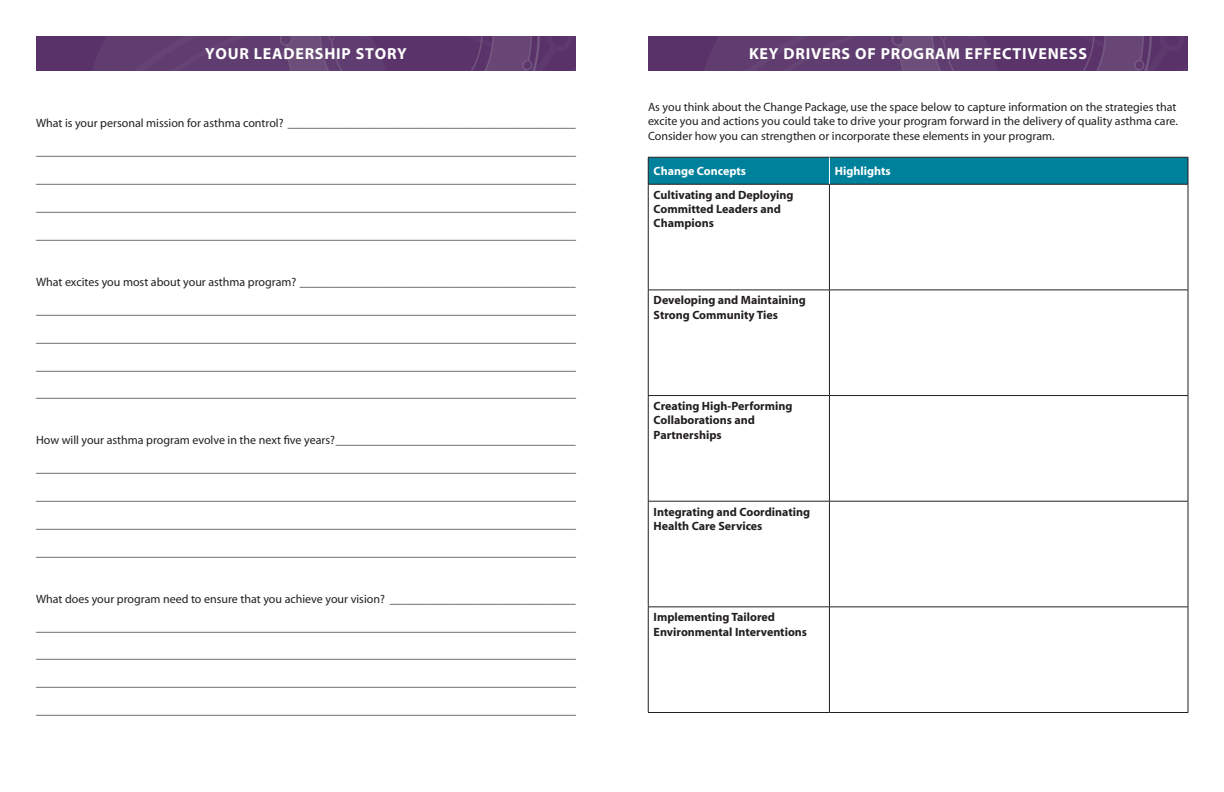
<style>
.page{position:relative;width:1224px;height:792px;background:#fff}
.page>*{position:absolute;margin:0;border:0;box-sizing:border-box;transform-origin:0 0}
.Subhead_2{font:700 16px "Myriad";letter-spacing:.05em;color:#fff}
.t1{font:12px/14.4px "Myriad";color:#231f20;text-align:justify}
.t2{font:700 12px/14.4px "Myriad";color:#231f20}
.t3{font:700 12px "Myriad";color:#fff}
</style>
<div class="page">
<hr style="left:648px;top:184px;width:181px;height:1px;background:#231f20">
<hr style="left:829px;top:184px;width:359px;height:1px;background:#231f20">
<hr style="left:648px;top:290px;width:181px;height:1px;background:#231f20">
<hr style="left:829px;top:290px;width:359px;height:1px;background:#231f20">
<hr style="left:648px;top:395px;width:181px;height:1px;background:#231f20">
<hr style="left:829px;top:395px;width:359px;height:1px;background:#231f20">
<hr style="left:648px;top:501px;width:181px;height:1px;background:#231f20">
<hr style="left:829px;top:501px;width:359px;height:1px;background:#231f20">
<hr style="left:648px;top:607px;width:181px;height:1px;background:#231f20">
<hr style="left:829px;top:607px;width:359px;height:1px;background:#231f20">
<hr style="left:648px;top:712px;width:181px;height:1px;background:#231f20">
<hr style="left:829px;top:712px;width:359px;height:1px;background:#231f20">
<hr style="left:648px;top:184px;width:1px;height:106px;background:#231f20">
<hr style="left:648px;top:290px;width:1px;height:105px;background:#231f20">
<hr style="left:648px;top:396px;width:1px;height:105px;background:#231f20">
<hr style="left:648px;top:501px;width:1px;height:106px;background:#231f20">
<hr style="left:648px;top:607px;width:1px;height:105px;background:#231f20">
<hr style="left:829px;top:184px;width:1px;height:106px;background:#231f20">
<hr style="left:1188px;top:184px;width:1px;height:106px;background:#231f20">
<hr style="left:829px;top:290px;width:1px;height:105px;background:#231f20">
<hr style="left:1188px;top:290px;width:1px;height:105px;background:#231f20">
<hr style="left:829px;top:396px;width:1px;height:105px;background:#231f20">
<hr style="left:1188px;top:396px;width:1px;height:105px;background:#231f20">
<hr style="left:829px;top:501px;width:1px;height:106px;background:#231f20">
<hr style="left:1188px;top:501px;width:1px;height:106px;background:#231f20">
<hr style="left:829px;top:607px;width:1px;height:105px;background:#231f20">
<hr style="left:1188px;top:607px;width:1px;height:105px;background:#231f20">
<svg style="left:648px;top:157px;width:541px;height:27px;background:#027d96"></svg>
<img style="left:36px;top:36px;width:540px;height:34px">
<img style="left:648px;top:36px;width:540px;height:34px">
<p class="Subhead_2" style="left:205px;top:46px;width:60px">Your Leade</p>
<p class="Subhead_2" style="left:305px;top:46px;width:104px">rship Story</p>
<p class="t1" style="left:36px;top:117px;width:541px">What is your personal mission for asthma control? ________________________________________________</p>
<p class="t1" style="left:36px;top:145px;width:541px">__________________________________________________________________________________________</p>
<p class="t1" style="left:36px;top:173px;width:541px">__________________________________________________________________________________________</p>
<p class="t1" style="left:36px;top:200px;width:541px">__________________________________________________________________________________________</p>
<p class="t1" style="left:36px;top:228px;width:541px">__________________________________________________________________________________________</p>
<p class="t1" style="left:36px;top:275px;width:541px">What excites you most about your asthma program? ______________________________________________</p>
<p class="t1" style="left:36px;top:303px;width:541px">__________________________________________________________________________________________</p>
<p class="t1" style="left:36px;top:331px;width:541px">__________________________________________________________________________________________</p>
<p class="t1" style="left:36px;top:359px;width:541px">__________________________________________________________________________________________</p>
<p class="t1" style="left:36px;top:387px;width:541px">__________________________________________________________________________________________</p>
<p class="t1" style="left:36px;top:434px;width:541px">How will your asthma program evolve in the next five years?________________________________________</p>
<p class="t1" style="left:36px;top:461px;width:541px">__________________________________________________________________________________________</p>
<p class="t1" style="left:36px;top:489px;width:541px">__________________________________________________________________________________________</p>
<p class="t1" style="left:36px;top:517px;width:541px">__________________________________________________________________________________________</p>
<p class="t1" style="left:36px;top:545px;width:541px">__________________________________________________________________________________________</p>
<p class="t1" style="left:36px;top:592px;width:541px">What does your program need to ensure that you achieve your vision? _______________________________</p>
<p class="t1" style="left:36px;top:620px;width:541px">__________________________________________________________________________________________</p>
<p class="t1" style="left:36px;top:648px;width:541px">__________________________________________________________________________________________</p>
<p class="t1" style="left:36px;top:676px;width:541px">__________________________________________________________________________________________</p>
<p class="t1" style="left:36px;top:704px;width:541px">__________________________________________________________________________________________</p>
<p class="Subhead_2" style="left:749px;top:45px;width:236px">Key Drivers of Program Effect</p>
<p class="Subhead_2" style="left:1022px;top:45px;width:27px">iveness</p>
<p class="t1" style="left:648px;top:100px;width:531px">As you think about the Change Package, use the space below to capture information on the strategies that excite you and actions you could take to drive your program forward in the delivery of quality asthma care.<br>Consider how you can strengthen or incorporate these elements in your program.</p>
<p class="t3" style="left:654px;top:165px;width:94px">Change Concepts</p>
<p class="t3" style="left:835px;top:165px;width:57px">Highlights</p>
<p class="t2" style="left:654px;top:188px;width:141px">Cultivating and Deploying<br>Committed Leaders and<br>Champions</p>
<p class="t2" style="left:654px;top:293px;width:154px">Developing and Maintaining<br>Strong Community Ties</p>
<p class="t2" style="left:654px;top:399px;width:140px">Creating High-Performing<br>Collaborations and<br>Partnerships</p>
<p class="t2" style="left:654px;top:505px;width:158px">Integrating and Coordinating<br>Health Care Services</p>
<p class="t2" style="left:654px;top:610px;width:155px">Implementing Tailored<br>Environmental Interventions</p>
</div>
